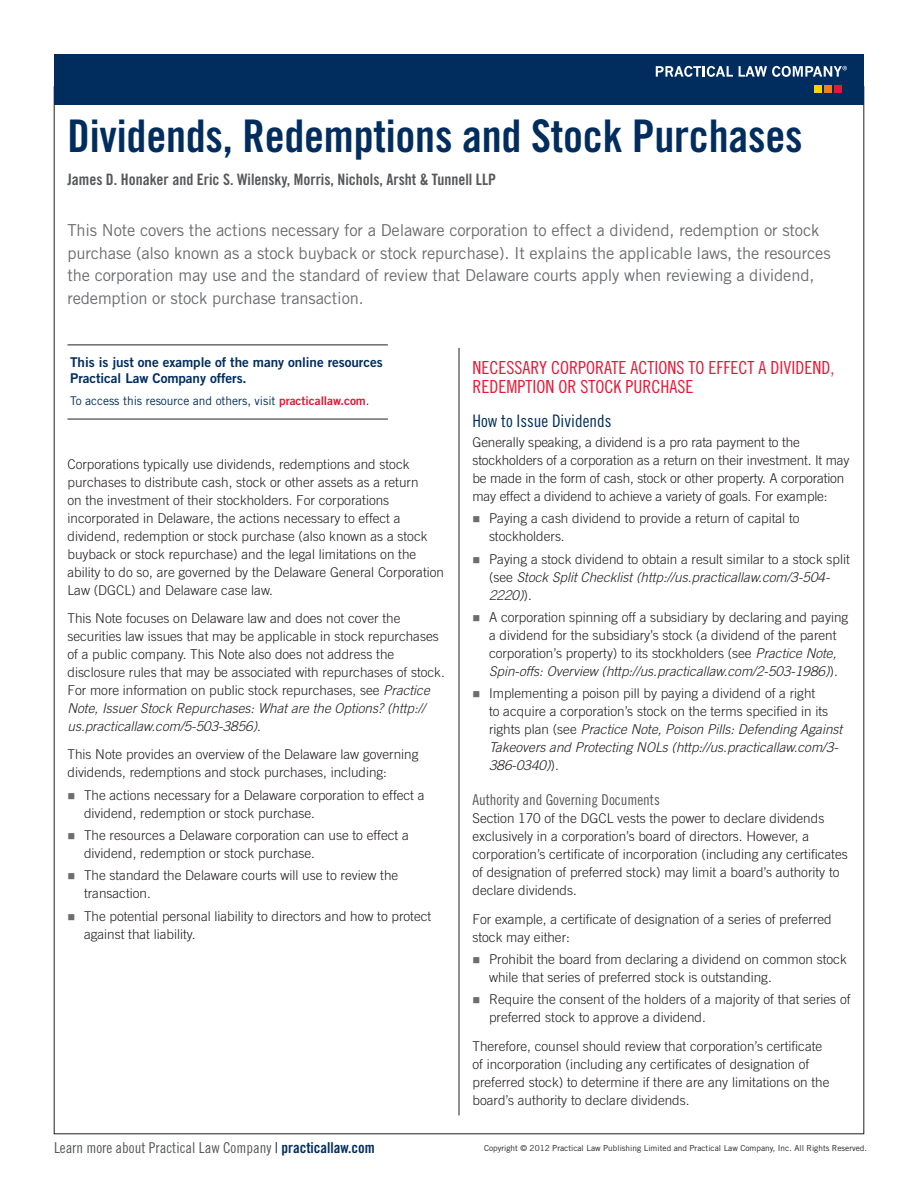
<style>
.page{position:relative;width:918px;height:1188px;background:#fff}
.page>*{position:absolute;margin:0;border:0;box-sizing:border-box;transform-origin:0 0}
.PLC_Intro_Paragraph{font:45px "Trade Gothic Bold Cond Twenty";letter-spacing:-.005em;color:#002d5e}
.PLC_Subhead_Level_1{font:18px/19.5px "Trade Gothic Cond Eighteen";color:#e51836}
.PLC_Subhead_Level_2{font:17.25px "Trade Gothic Cond Eighteen";color:#002d5e}
.PLC_Intro_Paragraph-2{font:16.5px/22.5px "Trade Gothic";letter-spacing:-.01em;color:#6c6d70}
.PLC_Intro_Paragraph-3{font:15.75px "Trade Gothic Bold Cond Twenty";color:#57585a}
.Heading_1{font:15px "Trade Gothic Cond Eighteen";color:#57585a}
.PLC_Subhead_Level_3{font:15px "Trade Gothic Cond Eighteen";color:#57585a}
.PLC_Text{font:300 13.5px/18px "Trade Gothic";color:#231f20}
.Body_Copy_Before_Bul{font:300 13.5px/18px "Trade Gothic";letter-spacing:-.01em;color:#231f20}
.PLC_Text-2{font:13.5px/16.5px "Trade Gothic Bold Two";letter-spacing:-.005em;color:#002d5e}
.PLC_Text-3{font:12px "Trade Gothic";letter-spacing:-.005em;color:#002d5e}
.Copyright_Info{font:8.25px "Trade Gothic";color:#231f20}
.s1{font-family:"Trade Gothic Bold Two";color:#e51836}
.s2{font-style:italic}
.s3{color:#002d5e}
.s4{font-family:"Trade Gothic Bold Cond Twenty";color:#002d5e}
</style>
<div class="page">
<div style="left:54px;top:54px;width:810px;height:51px;background:#002d5e"></div>
<svg style="left:656px;top:66px;width:77px;height:11px"></svg>
<div style="left:815px;top:85px;width:7px;height:7px;background:#fed105"></div>
<div style="left:824px;top:85px;width:8px;height:7px;background:#f47b21"></div>
<div style="left:834px;top:85px;width:8px;height:7px;background:#e51836"></div>
<svg style="left:739px;top:66px;width:108px;height:11px"></svg>
<hr style="left:459px;top:348px;width:1px;height:767px;background:#231f20">
<hr style="left:68px;top:345px;width:320px;height:1px;background:#231f20">
<hr style="left:68px;top:419px;width:320px;height:1px;background:#231f20">
<p class="PLC_Intro_Paragraph" style="left:68px;top:109px;width:737px">Dividends, Redemptions and Stock Purchases</p>
<p class="PLC_Intro_Paragraph-3" style="left:68px;top:170px;width:430px">James D. Honaker and Eric S. Wilensky, Morris, Nichols, Arsht &amp; Tunnell LLP</p>
<p class="PLC_Intro_Paragraph-2" style="left:68px;top:219px;width:765px">This Note covers the actions necessary for a Delaware corporation to effect a dividend, redemption or stock purchase (also known as a stock buyback or stock repurchase). It explains the applicable laws, the resources the corporation may use and the standard of review that Delaware courts apply when reviewing a dividend, redemption or stock purchase transaction.</p>
<p class="PLC_Text-2" style="left:70px;top:354px;width:314px">This is just one example of the many online resources<br>Practical Law Company offers.</p>
<p class="PLC_Text-3" style="left:70px;top:394px;width:301px">To access this resource and others, visit <span class="s1">practicallaw.com</span>.</p>
<p class="PLC_Text" style="left:68px;top:455px;width:378px">Corporations typically use dividends, redemptions and stock purchases to distribute cash, stock or other assets as a return<br>on the investment of their stockholders. For corporations incorporated in Delaware, the actions necessary to effect a dividend, redemption or stock purchase (also known as a stock buyback or stock repurchase) and the legal limitations on the ability to do so, are governed by the Delaware General Corporation Law (DGCL) and Delaware case law.</p>
<p class="PLC_Text" style="left:68px;top:609px;width:379px">This Note focuses on Delaware law and does not cover the securities law issues that may be applicable in stock repurchases of a public company. This Note also does not address the disclosure rules that may be associated with repurchases of stock.<br>For more information on public stock repurchases, see <span class="s2">Practice Note, Issuer Stock Repurchases: What are the Options? (http:// us.practicallaw.com/5-503-3856)</span>.</p>
<p class="Body_Copy_Before_Bul" style="left:68px;top:745px;width:353px">This Note provides an overview of the Delaware law governing dividends, redemptions and stock purchases, including:</p>
<p class="PLC_Text" style="left:84px;top:786px;width:342px">The actions necessary for a Delaware corporation to effect a dividend, redemption or stock purchase.</p>
<p class="PLC_Text" style="left:84px;top:826px;width:326px">The resources a Delaware corporation can use to effect a dividend, redemption or stock purchase.</p>
<p class="PLC_Text" style="left:84px;top:866px;width:316px">The standard the Delaware courts will use to review the transaction.</p>
<p class="PLC_Text" style="left:84px;top:907px;width:349px">The potential personal liability to directors and how to protect against that liability.</p>
<p class="Heading_1" style="left:54px;top:1139px;width:322px">Learn more about Practical Law Company <span class="s3">|</span> <span class="s4">practicallaw.com</span></p>
<p class="PLC_Subhead_Level_1" style="left:472px;top:357px;width:363px">NECESSARY CORPORATE ACTIONS TO EFFECT A DIVIDEND,<br>REDEMPTION OR STOCK PURCHASE</p>
<p class="PLC_Subhead_Level_2" style="left:472px;top:411px;width:140px">How to Issue Dividends</p>
<p class="Body_Copy_Before_Bul" style="left:472px;top:433px;width:379px">Generally speaking, a dividend is a pro rata payment to the stockholders of a corporation as a return on their investment. It may be made in the form of cash, stock or other property. A corporation may effect a dividend to achieve a variety of goals. For example:</p>
<p class="PLC_Text" style="left:489px;top:509px;width:312px">Paying a cash dividend to provide a return of capital to stockholders.</p>
<p class="PLC_Text" style="left:489px;top:550px;width:362px">Paying a stock dividend to obtain a result similar to a stock split (see <span class="s2">Stock Split Checklist (http://us.practicallaw.com/3-504-<br>2220)</span>).</p>
<p class="PLC_Text" style="left:489px;top:608px;width:361px">A corporation spinning off a subsidiary by declaring and paying a dividend for the subsidiary’s stock (a dividend of the parent corporation’s property) to its stockholders (see <span class="s2">Practice Note, Spin-offs: Overview (http://us.practicallaw.com/2-503-1986)</span>).</p>
<p class="PLC_Text" style="left:489px;top:684px;width:355px">Implementing a poison pill by paying a dividend of a right<br>to acquire a corporation’s stock on the terms specified in its rights plan (see <span class="s2">Practice Note, Poison Pills: Defending Against Takeovers and Protecting NOLs (http://us.practicallaw.com/3- 386-0340)</span>).</p>
<p class="PLC_Subhead_Level_3" style="left:472px;top:791px;width:189px">Authority and Governing Documents</p>
<p class="PLC_Text" style="left:472px;top:809px;width:377px">Section 170 of the DGCL vests the power to declare dividends exclusively in a corporation’s board of directors. However, a corporation’s certificate of incorporation (including any certificates of designation of preferred stock) may limit a board’s authority to declare dividends.</p>
<p class="Body_Copy_Before_Bul" style="left:472px;top:910px;width:361px">For example, a certificate of designation of a series of preferred stock may either:</p>
<p class="PLC_Text" style="left:489px;top:950px;width:359px">Prohibit the board from declaring a dividend on common stock while that series of preferred stock is outstanding.</p>
<p class="PLC_Text" style="left:489px;top:990px;width:363px">Require the consent of the holders of a majority of that series of preferred stock to approve a dividend.</p>
<p class="PLC_Text" style="left:472px;top:1037px;width:359px">Therefore, counsel should review that corporation’s certificate of incorporation (including any certificates of designation of preferred stock) to determine if there are any limitations on the board’s authority to declare dividends.</p>
<p class="Copyright_Info" style="left:484px;top:1143px;width:384px">Copyright © 2012 Practical Law Publishing Limited and Practical Law Company, Inc. All Rights Reserved.</p>
</div>
